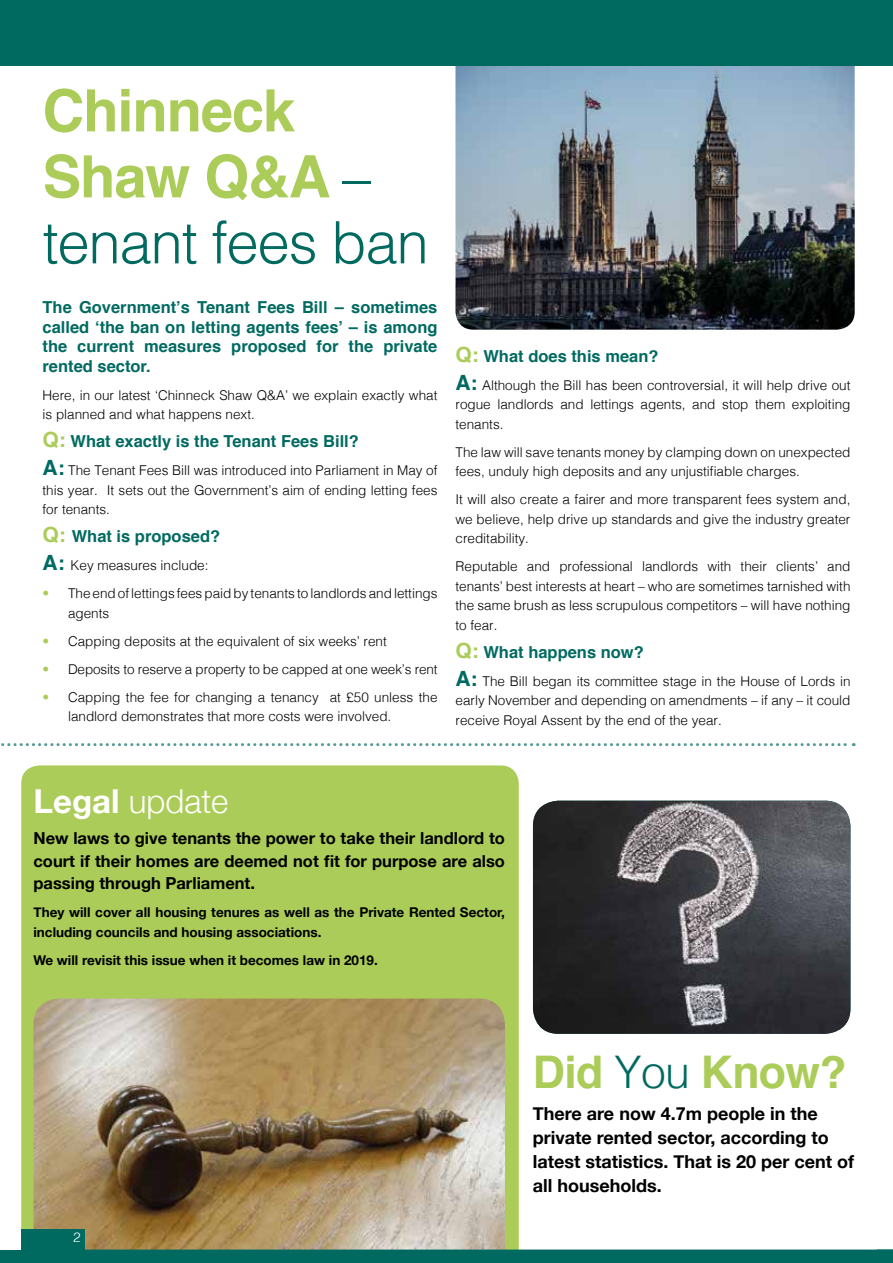
<style>
.page{position:relative;width:893px;height:1263px;background:#fff}
.page>*{position:absolute;margin:0;border:0;box-sizing:border-box;transform-origin:0 0}
.t1{font:700 58.5px/66px "Helvetica";letter-spacing:-.02em;color:#abcc58}
.t2{font:700 45px "Helvetica";letter-spacing:-.015em;color:#abcc58}
.t3{font:300 33px "Helvetica Neue";color:#fff}
.t4{font:700 18px/24px "Helvetica Neue";color:#000}
.t5{font:700 16.5px/19.5px "Helvetica";color:#006a61;text-align:justify}
.t6{font:700 16.5px/22.5px "Helvetica Neue";color:#000;text-align:justify}
.t7{font:300 13.5px/19.5px "Helvetica";color:#000;text-align:justify}
.t8{font:700 13.5px/19.5px "Helvetica Neue";color:#000}
.t9{font:300 13.5px "Helvetica";color:#fff}
.s1{font-weight:300;color:#006a61}
.s2{font-size:21px;color:#abcc58}
.s3{font-weight:700;font-size:21px;color:#006a61}
.s4{color:#abcc58}
.s5{font-weight:700}
</style>
<div class="page">
<img style="left:455px;top:65px;width:400px;height:265px">
<div style="left:21px;top:765px;width:498px;height:485px;background:#abcc58"></div>
<img style="left:33px;top:998px;width:472px;height:252px">
<img style="left:533px;top:801px;width:317px;height:233px">
<div style="left:0;top:0;width:893px;height:65px;background:#006a61"></div>
<div style="left:21px;top:1229px;width:64px;height:21px;background:#006a61"></div>
<div style="left:0;top:1250px;width:893px;height:13px;background:#006a61"></div>
<svg style="left:1px;top:743px;width:853px;height:3px"></svg>
<h1 class="t1" style="left:43px;top:75px;width:388px">Chinneck<br>Shaw Q&amp;A <span class="s1">– tenant fees ban</span></h1>
<p class="t5" style="left:43px;top:297px;width:396px">The Government’s Tenant Fees Bill – sometimes called ‘the ban on letting agents fees’ – is among the current measures proposed for the private rented sector.</p>
<p class="t7" style="left:43px;top:384px;width:396px">Here, in our latest ‘Chinneck Shaw Q&amp;A’ we explain exactly what is planned and what happens next.</p>
<p class="t5" style="left:43px;top:431px;width:318px"><span class="s2">Q:</span> What exactly is the Tenant Fees Bill?</p>
<p class="t7" style="left:43px;top:460px;width:396px"><span class="s3">A:</span> The Tenant Fees Bill was introduced into Parliament in May of this year. It sets out the Government’s aim of ending letting fees for tenants.</p>
<p class="t5" style="left:43px;top:526px;width:179px"><span class="s2">Q:</span> What is proposed?</p>
<p class="t7" style="left:43px;top:555px;width:168px"><span class="s3">A:</span> Key measures include:</p>
<p class="t7" style="left:68px;top:583px;width:371px;text-indent:-26px"><span class="s4">•</span> The end of lettings fees paid by tenants to landlords and lettings agents</p>
<p class="t7" style="left:43px;top:630px;width:346px"><span class="s4">•</span> Capping deposits at the equivalent of six weeks’ rent</p>
<p class="t7" style="left:43px;top:658px;width:396px"><span class="s4">•</span> Deposits to reserve a property to be capped at one week’s rent</p>
<p class="t7" style="left:68px;top:686px;width:371px;text-indent:-26px"><span class="s4">•</span> Capping the fee for changing a tenancy at £50 unless the landlord demonstrates that more costs were involved.</p>
<p class="t5" style="left:455px;top:345px;width:205px"><span class="s2">Q:</span> What does this mean?</p>
<p class="t7" style="left:455px;top:374px;width:396px"><span class="s3">A:</span> Although the Bill has been controversial, it will help drive out rogue landlords and lettings agents, and stop them exploiting tenants.</p>
<p class="t7" style="left:455px;top:441px;width:396px">The law will save tenants money by clamping down on unexpected fees, unduly high deposits and any unjustifiable charges.</p>
<p class="t7" style="left:455px;top:489px;width:396px">It will also create a fairer and more transparent fees system and, we believe, help drive up standards and give the industry greater creditability.</p>
<p class="t7" style="left:455px;top:556px;width:396px">Reputable and professional landlords with their clients’ and tenants’ best interests at heart – who are sometimes tarnished with the same brush as less scrupulous competitors – will have nothing to fear.</p>
<p class="t5" style="left:455px;top:641px;width:190px"><span class="s2">Q:</span> What happens now?</p>
<p class="t7" style="left:455px;top:670px;width:397px"><span class="s3">A:</span> The Bill began its committee stage in the House of Lords in early November and depending on amendments – if any – it could receive Royal Assent by the end of the year.</p>
<h3 class="t3" style="left:33px;top:781px;width:196px"><span class="s5">Legal</span> update</h3>
<p class="t6" style="left:33px;top:827px;width:473px">New laws to give tenants the power to take their landlord to court if their homes are deemed not fit for purpose are also passing through Parliament.</p>
<p class="t8" style="left:33px;top:902px;width:473px">They will cover all housing tenures as well as the Private Rented Sector, including councils and housing associations.</p>
<p class="t8" style="left:33px;top:950px;width:346px">We will revisit this issue when it becomes law in 2019.</p>
<p class="t9" style="left:73px;top:1225px;width:9px">2</p>
<h2 class="t2" style="left:533px;top:1031px;width:315px">Did <span class="s1">You</span> Know?</h2>
<h3 class="t4" style="left:533px;top:1101px;width:323px">There are now 4.7m people in the private rented sector, according to latest statistics. That is 20 per cent of all households.</h3>
</div>
